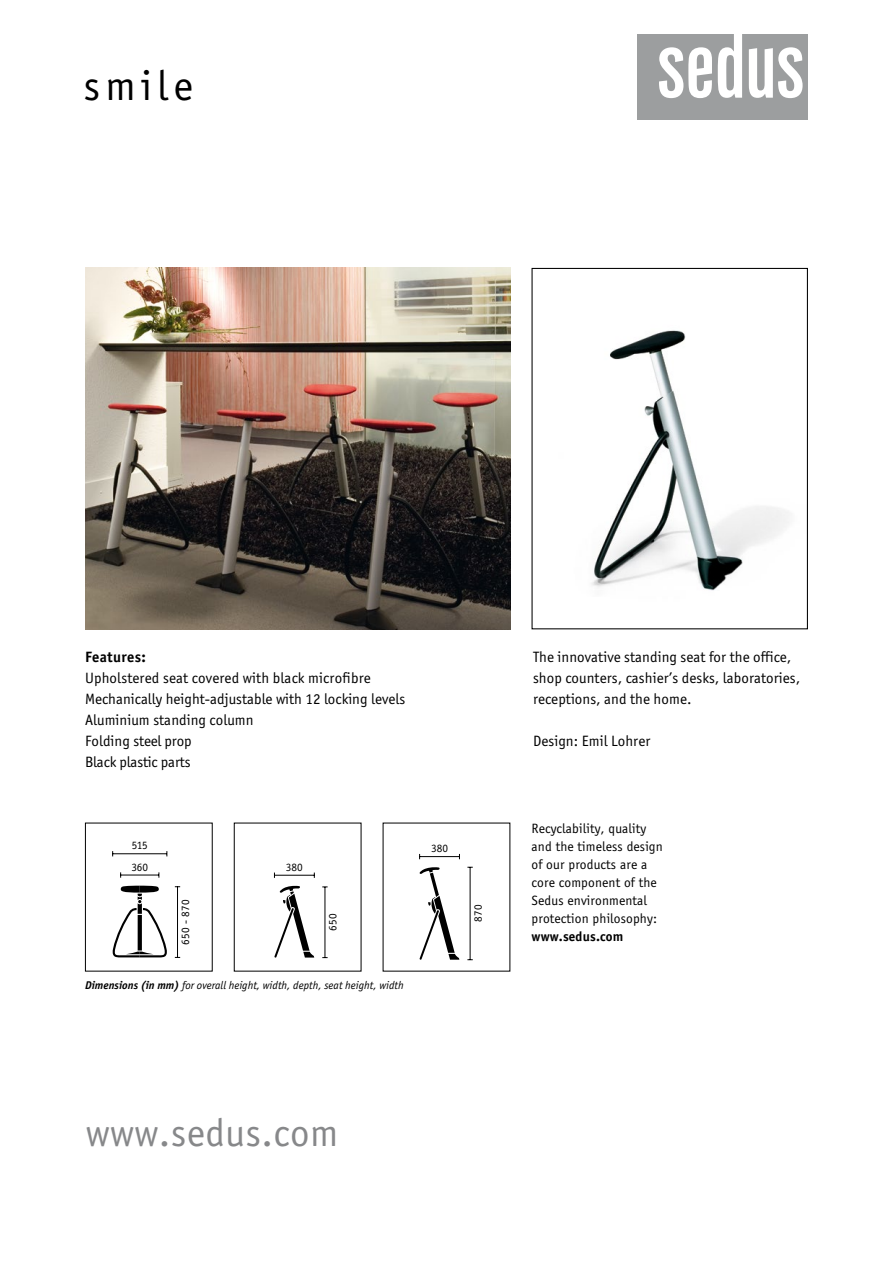
<style>
.page{position:relative;width:893px;height:1263px;background:#fff}
.page>*{position:absolute;margin:0;border:0;box-sizing:border-box;transform-origin:0 0}
.Titel{font:42px "Officina San Itc T";letter-spacing:.125em;color:#000}
.Normal_Bold{font:39px "Officina San Itc T";letter-spacing:.015em;color:#87888a}
.INFO-Text{font:15px/21px "Officina San Itc T";letter-spacing:.005em;color:#000}
.BU{font:15px "Officina San Itc T";letter-spacing:.01em;color:#000}
.Copy{font:700 15px "Officina San Itc T";letter-spacing:.025em;color:#000}
.t1{font:13.5px/18px "Officina San Itc T";letter-spacing:.01em;color:#000}
.Legende_bold{font:italic 11.25px "Officina San Itc T";letter-spacing:.005em;color:#000}
.t2{font:11.25px "Officina San Itc T";letter-spacing:.015em;color:#000}
.s1{font-weight:700}
</style>
<div class="page">
<img style="left:591px;top:330px;width:198px;height:261px">
<div style="left:531px;top:268px;width:277px;height:361px;border:1px solid #000"></div>
<div style="left:638px;top:34px;width:170px;height:85px;background:#9c9e9f"></div>
<svg style="left:659px;top:47px;width:53px;height:51px"></svg>
<svg style="left:749px;top:47px;width:54px;height:51px"></svg>
<svg style="left:718px;top:34px;width:24px;height:64px"></svg>
<img style="left:85px;top:268px;width:425px;height:361px">
<svg style="left:112px;top:886px;width:55px;height:71px"></svg>
<hr style="left:121px;top:875px;width:38px;height:1px;background:#000">
<hr style="left:177px;top:887px;width:1px;height:70px;background:#000">
<hr style="left:113px;top:853px;width:54px;height:1px;background:#000">
<svg style="left:274px;top:885px;width:40px;height:73px"></svg>
<hr style="left:274px;top:875px;width:40px;height:1px;background:#000">
<hr style="left:325px;top:887px;width:1px;height:70px;background:#000">
<svg style="left:419px;top:867px;width:40px;height:93px"></svg>
<hr style="left:420px;top:856px;width:39px;height:1px;background:#000">
<hr style="left:470px;top:867px;width:1px;height:93px;background:#000">
<p class="Titel" style="left:84px;top:62px;width:110px">smile</p>
<p class="Copy" style="left:85px;top:647px;width:63px">Features:</p>
<p class="BU" style="left:85px;top:669px;width:287px">Upholstered seat covered with black microfibre</p>
<p class="INFO-Text" style="left:85px;top:688px;width:322px">Mechanically height-adjustable with 12 locking levels</p>
<p class="INFO-Text" style="left:85px;top:709px;width:170px">Aluminium standing column</p>
<p class="INFO-Text" style="left:85px;top:730px;width:108px">Folding steel prop</p>
<p class="INFO-Text" style="left:85px;top:751px;width:107px">Black plastic parts</p>
<p class="t2" style="left:132px;top:839px;width:17px">515</p>
<p class="t2" style="left:131px;top:860px;width:18px">360</p>
<p class="t2" style="left:179px;top:945px;width:48px;rotate:-90deg">650 - 870</p>
<p class="t2" style="left:286px;top:861px;width:18px">380</p>
<p class="t2" style="left:326px;top:931px;width:19px;rotate:-90deg">650</p>
<p class="Legende_bold" style="left:85px;top:979px;width:320px"><span class="s1">Dimensions (in mm)</span> for overall height, width, depth, seat height, width</p>
<p class="t2" style="left:431px;top:842px;width:18px">380</p>
<p class="t2" style="left:471px;top:922px;width:19px;rotate:-90deg">870</p>
<p class="INFO-Text" style="left:533px;top:646px;width:269px">The innovative standing seat for the office, shop counters, cashier’s desks, laboratories, receptions, and the home.</p>
<p class="INFO-Text" style="left:533px;top:730px;width:119px">Design: Emil Lohrer</p>
<p class="t1" style="left:531px;top:819px;width:133px">Recyclability, quality and the timeless design of our products are a core component of the<br>Sedus environmental protection philosophy: <span class="s1">www.sedus.com</span></p>
<p class="Normal_Bold" style="left:86px;top:1110px;width:254px">www.sedus.com</p>
</div>
